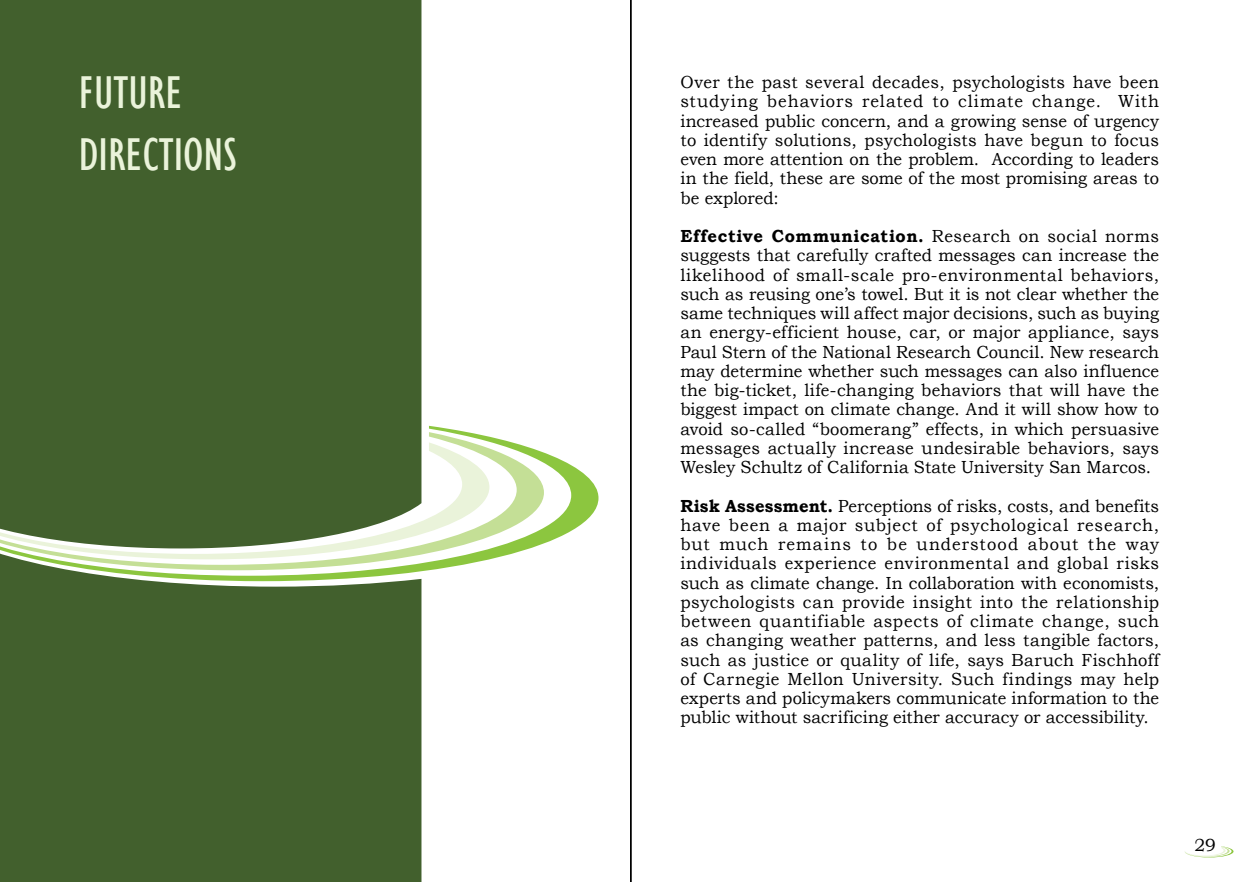
<style>
.page{position:relative;width:1260px;height:882px;background:#fff}
.page>*{position:absolute;margin:0;border:0;box-sizing:border-box;transform-origin:0 0}
.t1{font:condensed 47.25px/61.2px "Gill Sans";color:#eaf3da}
.t2{font:17.5px/19.2px "Bookman Old Style";color:#000;text-align:justify;scale:.95 1}
.t3{font:17.5px "Bookman Old Style";color:#000}
.s1{font-weight:700}
</style>
<div class="page">
<div style="left:0;top:0;width:421px;height:882px;background:#42602d"></div>
<svg style="left:0;top:426px;width:598px;height:155px"></svg>
<svg style="left:0;top:432px;width:544px;height:138px"></svg>
<svg style="left:0;top:442px;width:489px;height:117px;fill:#42602d"></svg>
<h1 class="t1" style="left:79px;top:62px;width:160px">FUTURE<br>DIRECTIONS</h1>
<p class="t2" style="left:680px;top:73px;width:506px">Over the past several decades, psychologists have been studying behaviors related to climate change. With increased public concern, and a growing sense of urgency to identify solutions, psychologists have begun to focus even more attention on the problem. According to leaders in the field, these are some of the most promising areas to be explored:</p>
<p class="t2" style="left:680px;top:227px;width:506px"><span class="s1">Effective Communication.</span> Research on social norms suggests that carefully crafted messages can increase the likelihood of small-scale pro-environmental behaviors, such as reusing one’s towel. But it is not clear whether the same techniques will affect major decisions, such as buying an energy-efficient house, car, or major appliance, says Paul Stern of the National Research Council. New research may determine whether such messages can also influence the big-ticket, life-changing behaviors that will have the biggest impact on climate change. And it will show how to avoid so-called “boomerang” effects, in which persuasive messages actually increase undesirable behaviors, says Wesley Schultz of California State University San Marcos.</p>
<p class="t2" style="left:680px;top:496px;width:506px"><span class="s1">Risk Assessment.</span> Perceptions of risks, costs, and benefits have been a major subject of psychological research, but much remains to be understood about the way individuals experience environmental and global risks such as climate change. In collaboration with economists, psychologists can provide insight into the relationship between quantifiable aspects of climate change, such as changing weather patterns, and less tangible factors, such as justice or quality of life, says Baruch Fischhoff of Carnegie Mellon University. Such findings may help experts and policymakers communicate information to the public without sacrificing either accuracy or accessibility.</p>
<p class="t3" style="left:1194px;top:834px;width:23px">29</p>
</div>
